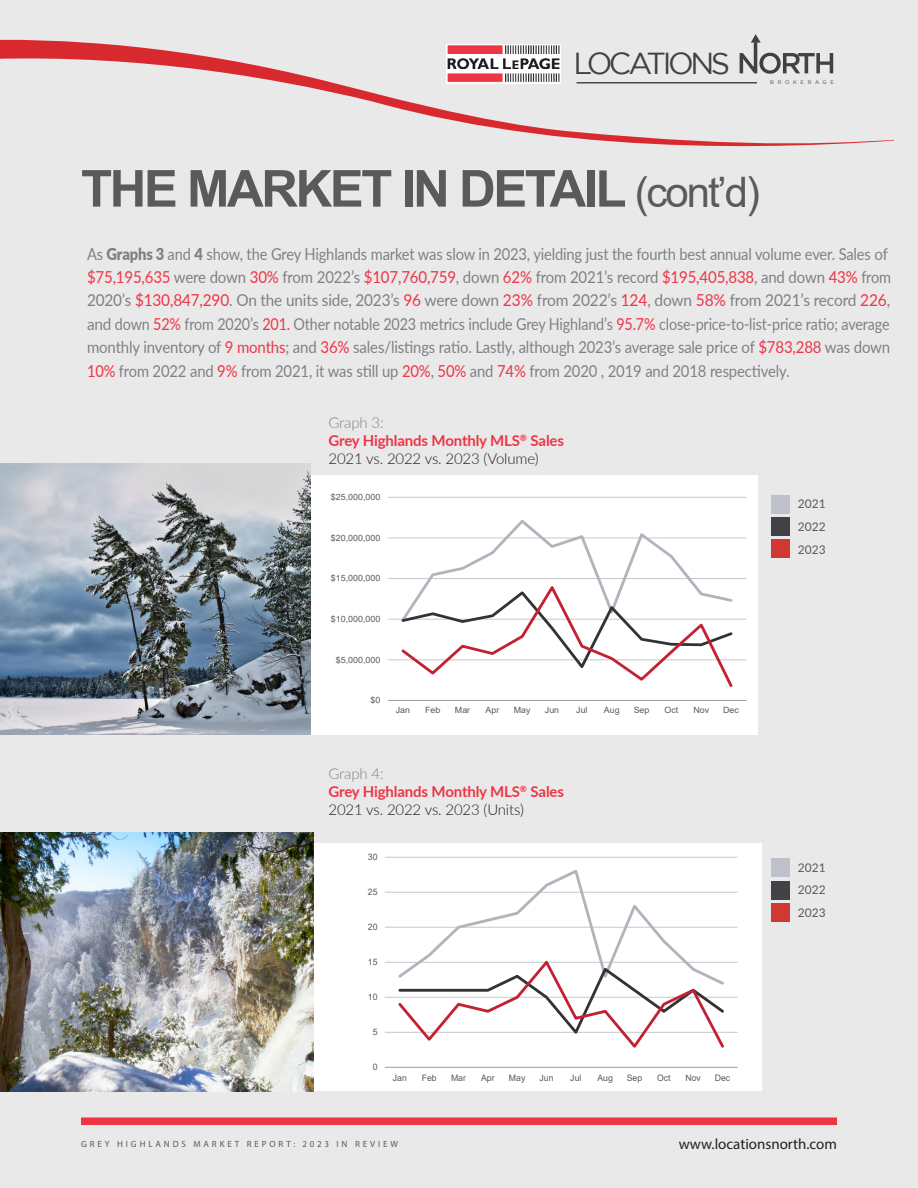
<style>
.page{position:relative;width:918px;height:1188px;background:#eae9ea}
.page>*{position:absolute;margin:0;border:0;box-sizing:border-box;transform-origin:0 0}
.t1{font:700 51px "Arial";letter-spacing:-.05em;color:#595a5c}
.t2{font:30.3px "Gotham";letter-spacing:-.115em;color:#414141}
.t3{font:16.5px/23.4px "Lato";letter-spacing:-.01em;color:#807f84;scale:.89 1}
.t4{font:700 15px/18px "Lato";letter-spacing:-.01em;color:#ed3545}
.t5{font:15px "Myriad Pro";color:#231f20}
.t6{font:12px/22.8px "Lato";color:#595a5c;text-align:justify}
.t7{font:9px "Myriad Pro";letter-spacing:.32em;color:#595a5c}
.t8{font:8.85px "Arial";color:#585959}
.t9{font:8.55px "Arial";color:#585959}
.t10{font:5.25px "Gotham";letter-spacing:.7em;color:#414141}
.s1{font-weight:400;font-size:42px}
.s2{font-weight:900}
.s3{color:#ed3545}
.s4{font-weight:300;color:#807f84}
.s5{font-weight:300;color:#231f20}
</style>
<div class="page">
<div style="left:0;top:476px;width:758px;height:259px;background:#fff"></div>
<div style="left:771px;top:495px;width:18px;height:18px;background:#bec1c9"></div>
<div style="left:771px;top:517px;width:18px;height:19px;background:#404245"></div>
<div style="left:771px;top:540px;width:18px;height:18px;background:#d13833"></div>
<hr style="left:388px;top:660px;width:358px;height:1px;background:#c7c8ca">
<hr style="left:388px;top:619px;width:358px;height:1px;background:#c7c8ca">
<hr style="left:388px;top:578px;width:358px;height:1px;background:#c7c8ca">
<hr style="left:388px;top:538px;width:358px;height:1px;background:#c7c8ca">
<hr style="left:388px;top:497px;width:358px;height:1px;background:#c7c8ca">
<hr style="left:388px;top:700px;width:358px;height:1px;background:#989a9d">
<svg style="left:399px;top:520px;width:336px;height:167px"></svg>
<div style="left:315px;top:843px;width:447px;height:248px;background:#fff"></div>
<hr style="left:385px;top:1032px;width:352px;height:1px;background:#c7c8ca">
<hr style="left:385px;top:997px;width:352px;height:1px;background:#c7c8ca">
<hr style="left:385px;top:962px;width:352px;height:1px;background:#c7c8ca">
<hr style="left:385px;top:927px;width:352px;height:1px;background:#c7c8ca">
<hr style="left:385px;top:892px;width:352px;height:1px;background:#c7c8ca">
<hr style="left:385px;top:857px;width:352px;height:1px;background:#c7c8ca">
<hr style="left:385px;top:1067px;width:352px;height:1px;background:#989a9d">
<svg style="left:396px;top:870px;width:330px;height:178px"></svg>
<div style="left:771px;top:859px;width:18px;height:18px;background:#bec1c9"></div>
<div style="left:771px;top:881px;width:18px;height:18px;background:#404245"></div>
<div style="left:771px;top:903px;width:18px;height:19px;background:#d13833"></div>
<div style="left:81px;top:1118px;width:756px;height:7px;background:#ed3545"></div>
<img style="left:0;top:464px;width:310px;height:271px">
<img style="left:0;top:832px;width:314px;height:260px">
<svg style="left:0;top:37px;width:894px;height:110px"></svg>
<h2 class="t2" style="left:573px;top:46px;width:158px">LOCATIONS</h2>
<p class="t10" style="left:770px;top:80px;width:65px">BROKERAGE</p>
<p class="t1" style="left:81px;top:153px;width:681px">THE MARKET IN DETAIL <span class="s1">(cont’d)</span></p>
<p class="t3" style="left:87px;top:241px;width:905px">As <span class="s2">Graphs 3</span> and <span class="s2">4</span> show, the Grey Highlands market was slow in 2023, yielding just the fourth best annual volume ever. Sales of <span class="s3">$75,195,635</span> were down <span class="s3">30%</span> from 2022’s <span class="s3">$107,760,759</span>, down <span class="s3">62%</span> from 2021’s record <span class="s3">$195,405,838</span>, and down <span class="s3">43%</span> from 2020’s <span class="s3">$130,847,290</span>. On the units side, 2023’s <span class="s3">96</span> were down <span class="s3">23%</span> from 2022’s <span class="s3">124</span>, down <span class="s3">58%</span> from 2021’s record <span class="s3">226</span>, and down <span class="s3">52%</span> from 2020’s <span class="s3">201.</span> Other notable 2023 metrics include Grey Highland’s <span class="s3">95.7%</span> close-price-to-list-price ratio; average monthly inventory of <span class="s3">9 months</span>; and <span class="s3">36%</span> sales/listings ratio. Lastly, although 2023’s average sale price of <span class="s3">$783,288</span> was down <span class="s3">10%</span> from 2022 and <span class="s3">9%</span> from 2021, it was still up <span class="s3">20%</span>, <span class="s3">50%</span> and <span class="s3">74%</span> from 2020 , 2019 and 2018 respectively.</p>
<p class="t4" style="left:328px;top:412px;width:237px"><span class="s4">Graph 3:<br></span>Grey Highlands Monthly MLS<sup>®</sup> Sales<br><span class="s5">2021 vs. 2022 vs. 2023 (Volume)</span></p>
<p class="t9" style="left:331px;top:491px;width:51px">$25,000,000</p>
<p class="t9" style="left:331px;top:532px;width:51px">$20,000,000</p>
<p class="t9" style="left:331px;top:572px;width:51px">$15,000,000</p>
<p class="t9" style="left:331px;top:613px;width:51px">$10,000,000</p>
<p class="t9" style="left:336px;top:654px;width:46px">$5,000,000</p>
<p class="t9" style="left:370px;top:694px;width:11px">$0</p>
<p class="t9" style="left:396px;top:705px;width:16px">Jan</p>
<p class="t9" style="left:425px;top:705px;width:17px">Feb</p>
<p class="t9" style="left:455px;top:705px;width:17px">Mar</p>
<p class="t9" style="left:486px;top:705px;width:15px">Apr</p>
<p class="t9" style="left:514px;top:705px;width:18px">May</p>
<p class="t9" style="left:545px;top:705px;width:16px">Jun</p>
<p class="t9" style="left:576px;top:705px;width:13px">Jul</p>
<p class="t9" style="left:604px;top:705px;width:17px">Aug</p>
<p class="t9" style="left:634px;top:705px;width:17px">Sep</p>
<p class="t9" style="left:665px;top:705px;width:15px">Oct</p>
<p class="t9" style="left:693px;top:705px;width:17px">Nov</p>
<p class="t9" style="left:723px;top:705px;width:17px">Dec</p>
<p class="t4" style="left:328px;top:763px;width:237px"><span class="s4">Graph 4:<br></span>Grey Highlands Monthly MLS<sup>®</sup> Sales<br><span class="s5">2021 vs. 2022 vs. 2023 (Units)</span></p>
<p class="t8" style="left:368px;top:851px;width:11px">30</p>
<p class="t8" style="left:368px;top:886px;width:11px">25</p>
<p class="t8" style="left:368px;top:921px;width:11px">20</p>
<p class="t8" style="left:368px;top:956px;width:11px">15</p>
<p class="t8" style="left:368px;top:991px;width:11px">10</p>
<p class="t8" style="left:373px;top:1026px;width:6px">5</p>
<p class="t8" style="left:373px;top:1061px;width:6px">0</p>
<p class="t8" style="left:393px;top:1072px;width:16px">Jan</p>
<p class="t8" style="left:422px;top:1072px;width:16px">Feb</p>
<p class="t8" style="left:451px;top:1072px;width:16px">Mar</p>
<p class="t8" style="left:481px;top:1072px;width:15px">Apr</p>
<p class="t8" style="left:509px;top:1072px;width:18px">May</p>
<p class="t8" style="left:540px;top:1072px;width:16px">Jun</p>
<p class="t8" style="left:570px;top:1072px;width:13px">Jul</p>
<p class="t8" style="left:597px;top:1072px;width:17px">Aug</p>
<p class="t8" style="left:627px;top:1072px;width:17px">Sep</p>
<p class="t8" style="left:657px;top:1072px;width:15px">Oct</p>
<p class="t8" style="left:686px;top:1072px;width:17px">Nov</p>
<p class="t8" style="left:715px;top:1072px;width:17px">Dec</p>
<p class="t6" style="left:798px;top:492px;width:29px">2021<br>2022<br>2023</p>
<p class="t6" style="left:798px;top:855px;width:29px">2021<br>2022<br>2023</p>
<p class="t7" style="left:81px;top:1139px;width:318px">GREY HIGHLANDS MARKET REPORT: 2023 IN REVIEW</p>
<p class="t5" style="left:679px;top:1134px;width:160px">www.locationsnorth.com</p>
</div>
